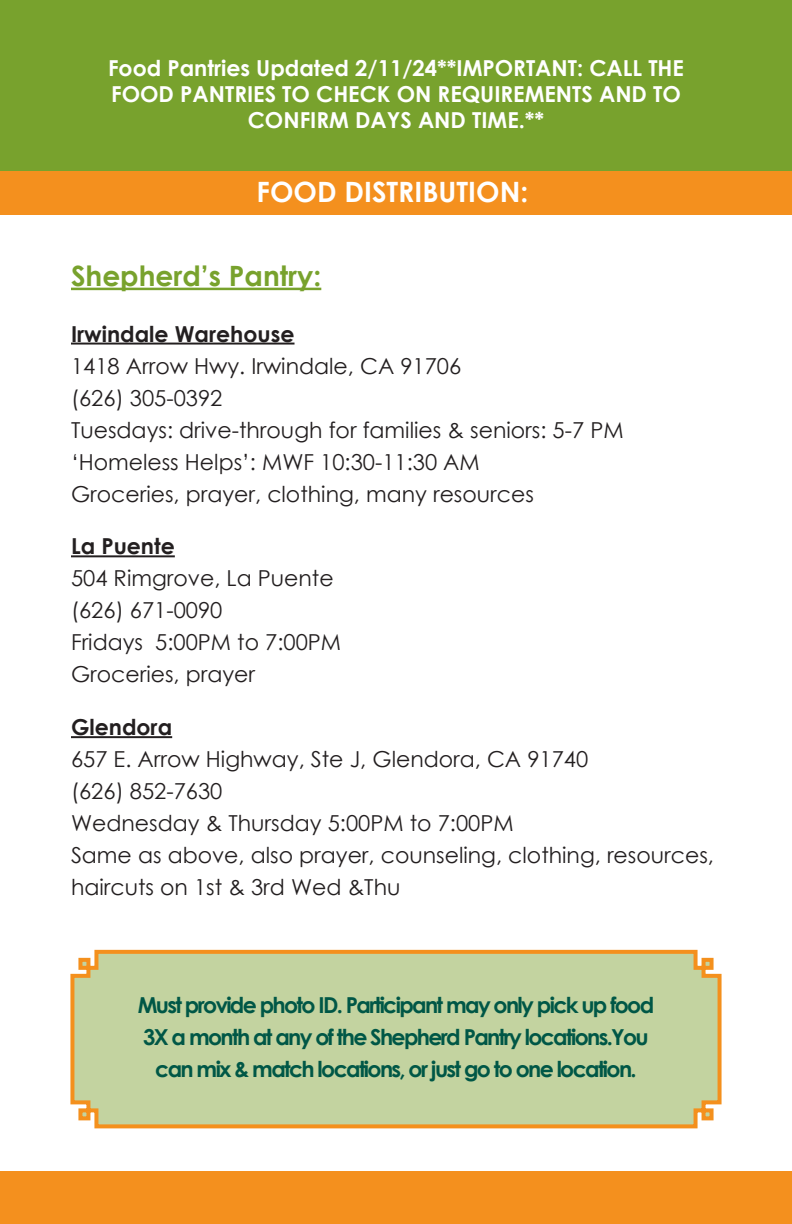
<style>
.page{position:relative;width:792px;height:1224px;background:#fff}
.page>*{position:absolute;margin:0;border:0;box-sizing:border-box;transform-origin:0 0}
.t1{font:700 28px "Century Gothic";color:#fff}
.t2{font:700 28px "Century Gothic";color:#78a22d}
.t3{font:22px/32px "Century Gothic";color:#231f20}
.t4{font:700 22px/32px "Century Gothic";letter-spacing:-.075em;color:#005746;text-align:center}
.t5{font:700 22px/26.4px "Century Gothic";color:#fff;text-align:center}
.t6{font:700 22px "Century Gothic";color:#231f20}
</style>
<div class="page">
<div style="left:0;top:171px;width:792px;height:44px;background:#f4901e"></div>
<div style="left:0;top:0;width:792px;height:170px;background:#78a22d"></div>
<hr style="left:71px;top:288px;width:250px;height:2px;background:#78a22d">
<hr style="left:71px;top:343px;width:224px;height:2px;background:#231f20">
<hr style="left:71px;top:555px;width:104px;height:2px;background:#231f20">
<hr style="left:71px;top:736px;width:101px;height:2px;background:#231f20">
<svg style="left:70px;top:949px;width:652px;height:180px;background:#c7cf9a"></svg>
<div style="left:0;top:1171px;width:792px;height:53px;background:#f4901e"></div>
<p class="t5" style="left:108px;top:53px;width:577px">Food Pantries Updated 2/11/24**IMPORTANT: CALL THE<br>FOOD PANTRIES TO CHECK ON REQUIREMENTS AND TO<br>CONFIRM DAYS AND TIME.**</p>
<p class="t1" style="left:257px;top:170px;width:273px">FOOD DISTRIBUTION:</p>
<p class="t2" style="left:71px;top:255px;width:252px">Shepherd’s Pantry:</p>
<p class="t6" style="left:71px;top:317px;width:225px">Irwindale Warehouse</p>
<p class="t3" style="left:71px;top:349px;width:392px">1418 Arrow Hwy. Irwindale, CA 91706</p>
<p class="t3" style="left:71px;top:381px;width:153px">(626) 305-0392</p>
<p class="t3" style="left:71px;top:413px;width:554px">Tuesdays: drive-through for families &amp; seniors: 5-7 PM ‘Homeless Helps’: MWF 10:30-11:30 AM</p>
<p class="t3" style="left:71px;top:477px;width:464px">Groceries, prayer, clothing, many resources</p>
<p class="t6" style="left:71px;top:530px;width:105px">La Puente</p>
<p class="t3" style="left:71px;top:562px;width:264px">504 Rimgrove, La Puente</p>
<p class="t3" style="left:71px;top:594px;width:153px">(626) 671-0090</p>
<p class="t3" style="left:71px;top:626px;width:272px">Fridays 5:00PM to 7:00PM</p>
<p class="t3" style="left:71px;top:658px;width:186px">Groceries, prayer</p>
<p class="t6" style="left:71px;top:710px;width:103px">Glendora</p>
<p class="t3" style="left:71px;top:743px;width:519px">657 E. Arrow Highway, Ste J, Glendora, CA 91740</p>
<p class="t3" style="left:71px;top:775px;width:153px">(626) 852-7630</p>
<p class="t3" style="left:71px;top:807px;width:444px">Wednesday &amp; Thursday 5:00PM to 7:00PM</p>
<p class="t3" style="left:71px;top:839px;width:645px">Same as above, also prayer, counseling, clothing, resources, haircuts on 1st &amp; 3rd Wed &amp;Thu</p>
<p class="t4" style="left:138px;top:988px;width:518px">Must provide photo ID. Participant may only pick up food<br>3X a month at any of the Shepherd Pantry locations.You can mix &amp; match locations, or just go to one location.</p>
</div>
